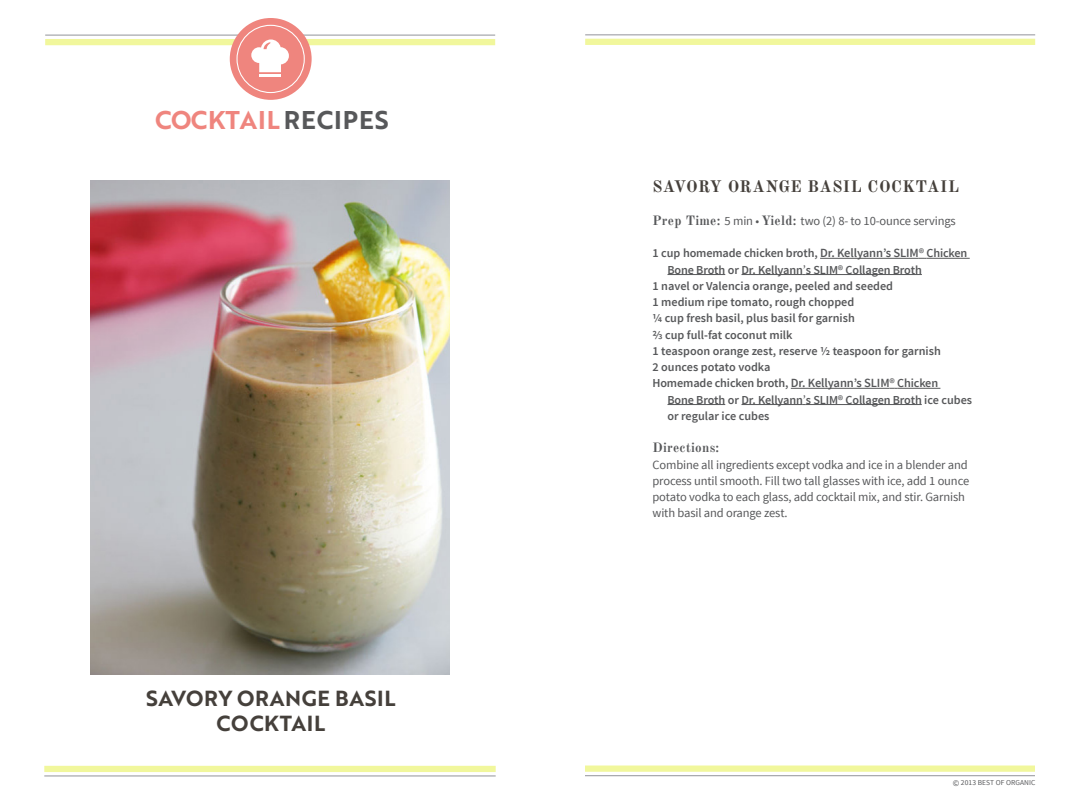
<style>
.page{position:relative;width:1080px;height:810px;background:#fff}
.page>*{position:absolute;margin:0;border:0;box-sizing:border-box;transform-origin:0 0}
.t1{font:25px "Brother 1816 Bold";letter-spacing:.04em;color:#ef857e}
.Tip_Body{font:21.25px "Brother 1816 Bold";letter-spacing:.03em;color:#45403b}
.Recipe_Body{font:700 16.25px "Old Standard TT";letter-spacing:.025em;color:#45403b}
.Recipe_Body-2{font:700 13.12px "Old Standard TT";letter-spacing:.02em;color:#57585a}
.Recipe_Body-3{font:12.5px/16.2px "Source Sans Pro";letter-spacing:-.01em;color:#57585a}
.Recipe_Body-4{font:600 12.25px "Source Sans Pro";letter-spacing:-.01em;color:#57585a}
.t2{font:7.5px "Source Sans Pro";letter-spacing:.01em;color:#57585a}
.s1{color:#57585a}
.s2{font-family:"Old Standard TT";font-weight:700;font-size:13.12px}
.s3{font-size:12.5px}
.s4{font-weight:400;font-size:12.5px}
.s5{font-size:8.75px}
</style>
<div class="page">
<div style="left:585px;top:766px;width:450px;height:6px;background:#f1f79c"></div>
<hr style="left:585px;top:775px;width:450px;height:1px;background:#a8a9ad">
<div style="left:585px;top:39px;width:450px;height:6px;background:#f1f79c"></div>
<hr style="left:585px;top:34px;width:450px;height:1px;background:#a8a9ad">
<div style="left:44px;top:766px;width:452px;height:6px;background:#f1f79c"></div>
<hr style="left:44px;top:775px;width:452px;height:2px;background:#a8a9ad">
<div style="left:45px;top:39px;width:450px;height:6px;background:#f1f79c"></div>
<hr style="left:45px;top:34px;width:450px;height:2px;background:#a8a9ad">
<div style="left:230px;top:18px;width:82px;height:82px;background:#ef857e;border-radius:50%"></div>
<div style="left:236px;top:25px;width:69px;height:68px;border:1px solid #fff;border-radius:50%"></div>
<hr style="left:259px;top:74px;width:22px;height:3px;background:#fff">
<svg style="left:251px;top:39px;width:38px;height:33px"></svg>
<img style="left:90px;top:180px;width:360px;height:495px">
<hr style="left:820px;top:258px;width:99px;height:1px;background:#57585a">
<hr style="left:927px;top:258px;width:43px;height:1px;background:#57585a">
<hr style="left:668px;top:274px;width:57px;height:1px;background:#57585a">
<hr style="left:742px;top:274px;width:61px;height:1px;background:#57585a">
<hr style="left:806px;top:274px;width:116px;height:1px;background:#57585a">
<hr style="left:791px;top:388px;width:99px;height:1px;background:#57585a">
<hr style="left:897px;top:388px;width:43px;height:1px;background:#57585a">
<hr style="left:668px;top:404px;width:57px;height:1px;background:#57585a">
<hr style="left:742px;top:404px;width:61px;height:1px;background:#57585a">
<hr style="left:806px;top:404px;width:116px;height:1px;background:#57585a">
<p class="t1" style="left:155px;top:101px;width:235px">COCKTAIL<span class="s1">RECIPES</span></p>
<p class="Tip_Body" style="left:146px;top:683px;width:251px">SAVORY ORANGE BASIL</p>
<p class="Tip_Body" style="left:216px;top:708px;width:110px">COCKTAIL</p>
<p class="Recipe_Body" style="left:652px;top:177px;width:308px">SAVORY ORANGE BASIL COCKTAIL</p>
<p class="Recipe_Body-3" style="left:652px;top:213px;width:305px"><span class="s2">Prep Time:</span> 5 min • <span class="s2">Yield:</span> two (2) 8- to 10-ounce servings</p>
<p class="Recipe_Body-4" style="left:652px;top:246px;width:316px">1 cup homemade chicken broth, <span class="s3">Dr. Kellyannʼs SLIM</span>® Chicken</p>
<p class="Recipe_Body-4" style="left:668px;top:262px;width:256px">Bone Broth or Dr. Kellyann<span class="s4">ʼ</span>s SLIM® Collagen Broth</p>
<p class="Recipe_Body-4" style="left:652px;top:278px;width:242px">1 navel or Valencia orange, peeled and seeded</p>
<p class="Recipe_Body-4" style="left:652px;top:294px;width:203px">1 medium ripe tomato, rough chopped</p>
<p class="Recipe_Body-4" style="left:652px;top:311px;width:204px">¼ cup fresh basil, plus basil for garnish</p>
<p class="Recipe_Body-4" style="left:652px;top:327px;width:142px">⅔ cup full-fat coconut milk</p>
<p class="Recipe_Body-4" style="left:652px;top:343px;width:290px">1 teaspoon orange zest, reserve ½ teaspoon for garnish</p>
<p class="Recipe_Body-4" style="left:652px;top:359px;width:120px">2 ounces potato vodka</p>
<p class="Recipe_Body-4" style="left:652px;top:376px;width:287px">Homemade chicken broth, <span class="s3">Dr. Kellyannʼs SLIM</span>® Chicken</p>
<p class="Recipe_Body-4" style="left:668px;top:392px;width:306px">Bone Broth or Dr. Kellyann<span class="s4">ʼ</span>s SLIM® Collagen Broth ice cubes</p>
<p class="Recipe_Body-4" style="left:668px;top:408px;width:103px">or regular ice cubes</p>
<p class="Recipe_Body-2" style="left:652px;top:440px;width:68px">Directions:</p>
<p class="Recipe_Body-3" style="left:652px;top:457px;width:318px">Combine all ingredients except vodka and ice in a blender and process until smooth. Fill two tall glasses with ice, add 1 ounce potato vodka to each glass, add cocktail mix, and stir. Garnish with basil and orange zest.</p>
<p class="t2" style="left:953px;top:778px;width:84px"><span class="s5">©</span> 2013 BEST OF ORGANIC</p>
</div>
